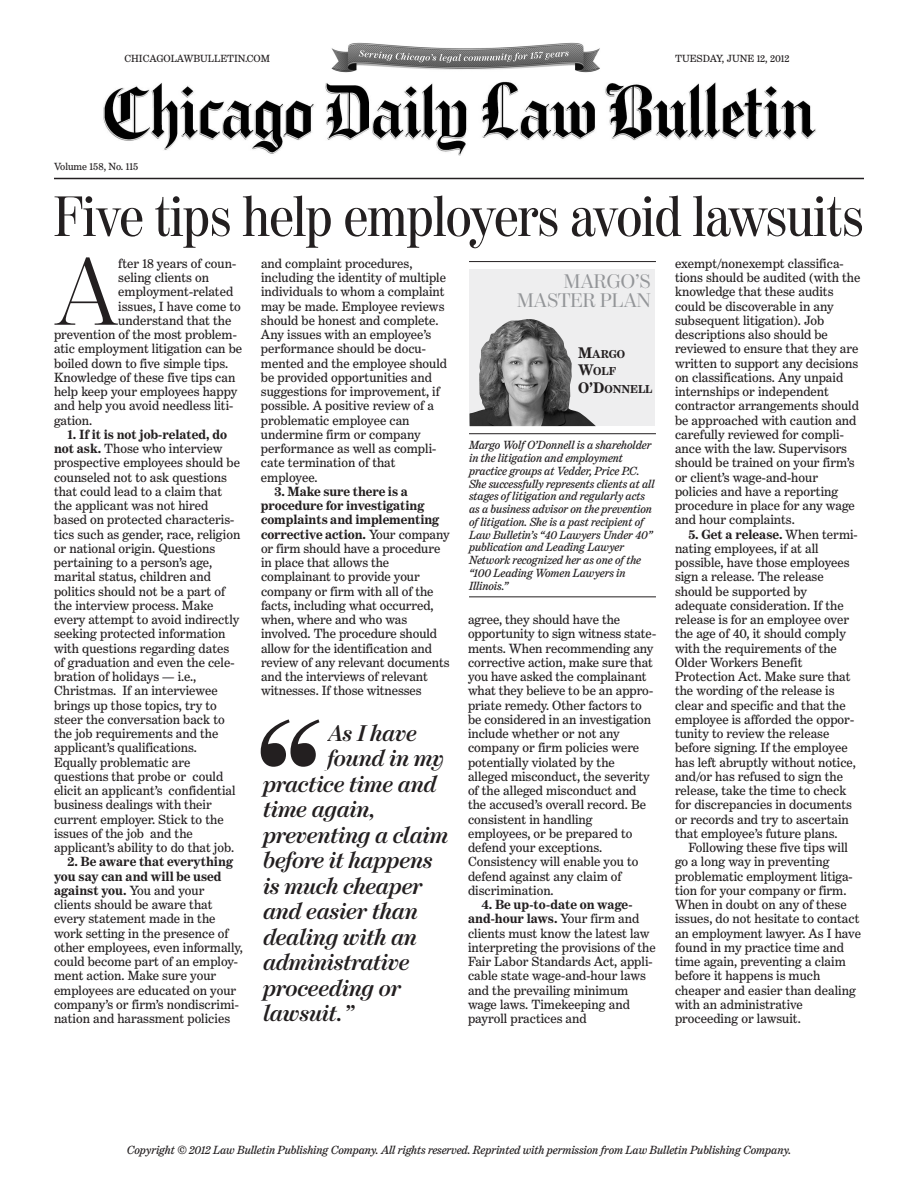
<style>
.page{position:relative;width:918px;height:1188px;background:#fff}
.page>*{position:absolute;margin:0;border:0;box-sizing:border-box;transform-origin:0 0}
.t1{font:300 94.65px "Moderno FB";color:#231f20}
.t2{font:56.4px "Moderno FB Cond";letter-spacing:-.01em;color:#231f20}
.t3{font:italic 700 22.5px "Moderno FB";color:#231f20}
.t4{font:19.5px/19.5px "Moderno FB";color:#939598;text-align:right}
.t5{font:13.5px/14.2px "Benton Modern Three";color:#231f20}
.t6{font:italic 12px/12.8px "Benton Modern Three";color:#231f20}
.t7{font:700 11.7px/17.4px "Benton Modern Three";color:#231f20}
.t8{font:10.5px "Benton Modern Three";color:#231f20}
.s1{font-weight:700}
.s2{font-size:15.45px}
</style>
<div class="page">
<hr style="left:54px;top:178px;width:810px;height:1px;background:#231f20">
<svg style="left:261px;top:719px;width:58px;height:48px"></svg>
<div style="left:469px;top:269px;width:186px;height:156px;background:#eeeeef"></div>
<hr style="left:469px;top:433px;width:187px;height:1px;background:#231f20">
<hr style="left:469px;top:597px;width:187px;height:1px;background:#231f20">
<hr style="left:469px;top:261px;width:187px;height:1px;background:#231f20">
<img style="left:103px;top:81px;width:713px;height:75px">
<img style="left:331px;top:42px;width:269px;height:31px">
<svg style="left:359px;top:50px;width:210px;height:13px;background:#838383"></svg>
<img style="left:469px;top:319px;width:127px;height:107px">
<p class="t8" style="left:124px;top:52px;width:147px">CHICAGOLAWBULLETIN.COM</p>
<p class="t8" style="left:675px;top:52px;width:116px">TUESDAY, JUNE 12, 2012</p>
<p class="t8" style="left:54px;top:160px;width:86px">Volume 158, No. 115</p>
<h2 class="t2" style="left:54px;top:196px;width:811px">Five tips help employers avoid lawsuits</h2>
<h1 class="t1" style="left:54px;top:258px;width:66px">A</h1>
<p class="t5" style="left:118px;top:256px;width:119px">fter 18 years of coun-</p>
<p class="t5" style="left:261px;top:256px;width:188px">and complaint procedures, including the identity of multiple individuals to whom a complaint may be made. Employee reviews should be honest and complete.<br>Any issues with an employee’s performance should be docu&shy;mented and the employee should be provided opportunities and suggestions for improvement, if possible. A positive review of a problematic employee can undermine firm or company performance as well as compli&shy;cate termination of that employee.</p>
<p class="t5" style="left:261px;top:484px;width:190px;text-indent:13px"><span class="s1">3. Make sure there is a procedure for investigating complaints and implementing corrective action.</span> Your company or firm should have a procedure in place that allows the complainant to provide your company or firm with all of the facts, including what occurred, when, where and who was involved. The procedure should allow for the identification and review of any relevant documents and the interviews of relevant witnesses. If those witnesses</p>
<p class="t5" style="left:675px;top:256px;width:187px">exempt/nonexempt classifica&shy;tions should be audited (with the knowledge that these audits could be discoverable in any subsequent litigation). Job descriptions also should be reviewed to ensure that they are written to support any decisions on classifications. Any unpaid internships or independent contractor arrangements should be approached with caution and carefully reviewed for compli&shy;ance with the law. Supervisors should be trained on your firm’s or client’s wage-and-hour policies and have a reporting procedure in place for any wage and hour complaints.</p>
<p class="t5" style="left:675px;top:527px;width:184px;text-indent:13px"><span class="s1">5. Get a release.</span> When termi&shy;nating employees, if at all possible, have those employees sign a release. The release should be supported by adequate consideration. If the release is for an employee over the age of 40, it should comply with the requirements of the<br>Older Workers Benefit<br>Protection Act. Make sure that the wording of the release is clear and specific and that the employee is afforded the oppor&shy;tunity to review the release before signing. If the employee has left abruptly without notice, and/or has refused to sign the release, take the time to check for discrepancies in documents or records and try to ascertain that employee’s future plans.</p>
<p class="t5" style="left:675px;top:840px;width:188px;text-indent:14px">Following these five tips will go a long way in preventing problematic employment litiga&shy;tion for your company or firm.<br>When in doubt on any of these issues, do not hesitate to contact an employment lawyer. As I have found in my practice time and time again, preventing a claim before it happens is much cheaper and easier than dealing with an administrative proceeding or lawsuit.</p>
<p class="t5" style="left:118px;top:270px;width:92px">seling clients on</p>
<p class="t5" style="left:118px;top:284px;width:117px">employment-related</p>
<p class="t5" style="left:118px;top:299px;width:124px">issues, I have come to</p>
<p class="t5" style="left:118px;top:313px;width:115px">understand that the</p>
<p class="t5" style="left:54px;top:327px;width:184px">prevention of the most problem-</p>
<p class="t5" style="left:54px;top:341px;width:190px">atic employment litigation can be</p>
<p class="t5" style="left:54px;top:356px;width:176px">boiled down to five simple tips.</p>
<p class="t5" style="left:54px;top:370px;width:183px">Knowledge of these five tips can</p>
<p class="t5" style="left:54px;top:384px;width:185px">help keep your employees happy</p>
<p class="t5" style="left:54px;top:398px;width:181px">and help you avoid needless liti-</p>
<p class="t5" style="left:54px;top:413px;width:40px">gation.</p>
<p class="t5" style="left:54px;top:427px;width:188px;text-indent:14px"><span class="s1">1. If it is not job-related, do not ask.</span> Those who interview prospective employees should be counseled not to ask questions that could lead to a claim that the applicant was not hired based on protected characteris&shy;tics such as gender, race, religion or national origin. Questions pertaining to a person’s age, marital status, children and politics should not be a part of the interview process. Make every attempt to avoid indirectly seeking protected information with questions regarding dates of graduation and even the cele&shy;bration of holidays — i.e.,<br>Christmas. If an interviewee brings up those topics, try to steer the conversation back to the job requirements and the applicant’s qualifications.<br>Equally problematic are questions that probe or could elicit an applicant’s confidential business dealings with their current employer. Stick to the issues of the job and the applicant’s ability to do that job.</p>
<p class="t5" style="left:54px;top:854px;width:190px;text-indent:14px"><span class="s1">2. Be aware that everything you say can and will be used against you.</span> You and your clients should be aware that every statement made in the work setting in the presence of other employees, even informally, could become part of an employ&shy;ment action. Make sure your employees are educated on your company’s or firm’s nondiscrimi&shy;nation and harassment policies</p>
<h3 class="t4" style="left:517px;top:273px;width:135px">MARGO’S<br>MASTER PLAN</h3>
<p class="t7" style="left:578px;top:345px;width:76px"><span class="s2">M</span>ARGO<br><span class="s2">W</span>OLF<br><span class="s2">O’D</span>ONNELL</p>
<p class="t6" style="left:469px;top:439px;width:187px">Margo Wolf O’Donnell is a shareholder in the litigation and employment practice groups at Vedder, Price P.C.<br>She successfully represents clients at all stages of litigation and regularly acts as a business advisor on the prevention of litigation. She is a past recipient of Law Bulletin’s “40 Lawyers Under 40” publication and Leading Lawyer Network recognized her as one of the “100 Leading Women Lawyers in Illinois.”</p>
<p class="t5" style="left:468px;top:612px;width:190px">agree, they should have the opportunity to sign witness state&shy;ments. When recommending any corrective action, make sure that you have asked the complainant what they believe to be an appro&shy;priate remedy. Other factors to be considered in an investigation include whether or not any company or firm policies were potentially violated by the alleged misconduct, the severity of the alleged misconduct and the accused’s overall record. Be consistent in handling employees, or be prepared to defend your exceptions.<br>Consistency will enable you to defend against any claim of discrimination.</p>
<p class="t5" style="left:468px;top:897px;width:189px;text-indent:14px"><span class="s1">4. Be up-to-date on wage&shy;and-hour laws.</span> Your firm and clients must know the latest law interpreting the provisions of the<br>Fair Labor Standards Act, appli&shy;cable state wage-and-hour laws and the prevailing minimum wage laws. Timekeeping and payroll practices and</p>
<h3 class="t3" style="left:328px;top:725px;width:91px">As I have</h3>
<h3 class="t3" style="left:328px;top:751px;width:118px">found in my</h3>
<h3 class="t3" style="left:264px;top:776px;width:175px">practice time and</h3>
<h3 class="t3" style="left:264px;top:802px;width:114px">time again,</h3>
<h3 class="t3" style="left:264px;top:827px;width:187px">preventing a claim</h3>
<h3 class="t3" style="left:264px;top:853px;width:171px">before it happens</h3>
<h3 class="t3" style="left:264px;top:878px;width:161px">is much cheaper</h3>
<h3 class="t3" style="left:264px;top:904px;width:156px">and easier than</h3>
<h3 class="t3" style="left:264px;top:929px;width:155px">dealing with an</h3>
<h3 class="t3" style="left:264px;top:955px;width:148px">administrative</h3>
<h3 class="t3" style="left:264px;top:980px;width:140px">proceeding or</h3>
<h3 class="t3" style="left:264px;top:1006px;width:92px">lawsuit.”</h3>
<p class="t6" style="left:127px;top:1144px;width:666px">Copyright © 2012 Law Bulletin Publishing Company. All rights reserved. Reprinted with permission from Law Bulletin Publishing Company.</p>
</div>
